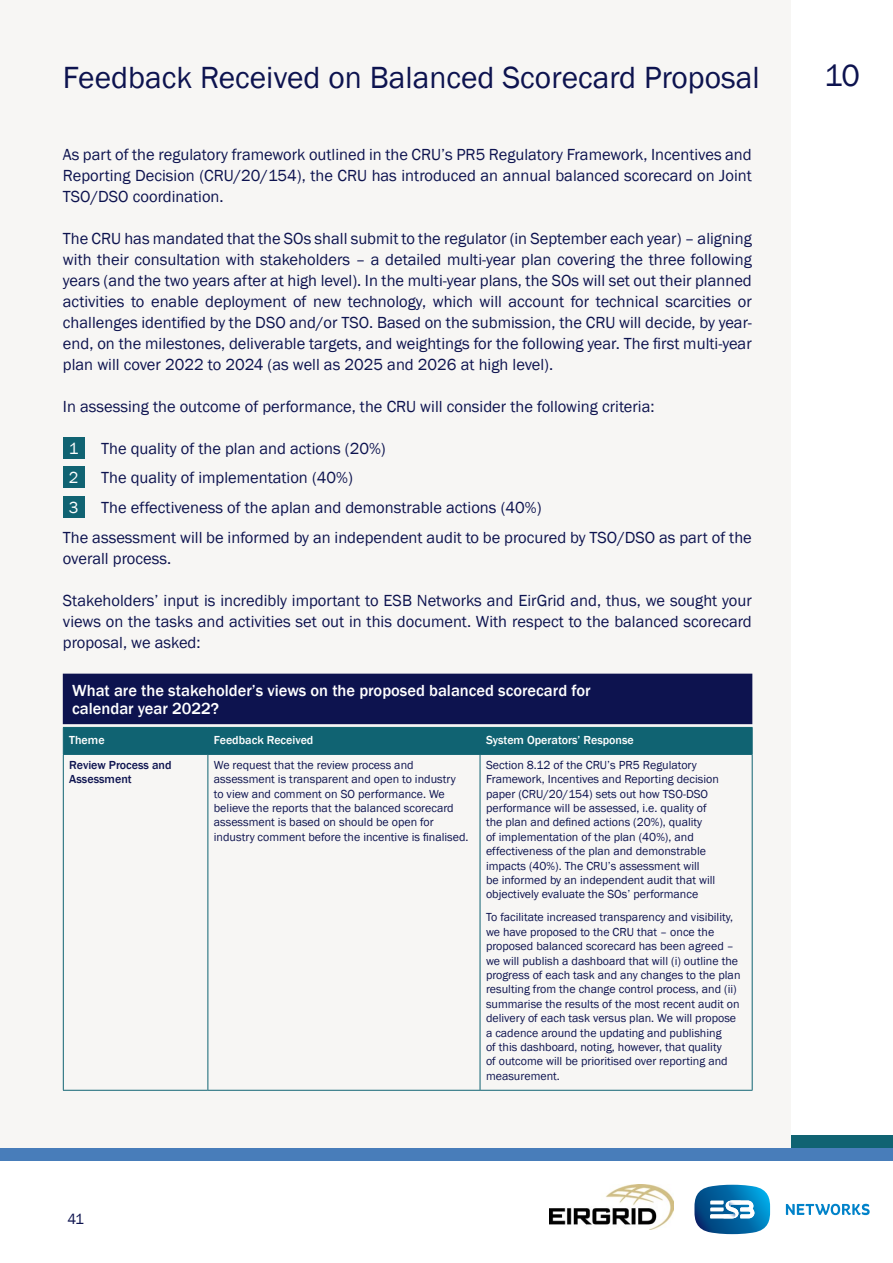
<style>
.page{position:relative;width:893px;height:1263px;background:#fff}
.page>*{position:absolute;margin:0;border:0;box-sizing:border-box;transform-origin:0 0}
.t1{font:31.5px "Franklin Gothic";color:#0d134f}
.t2{font:16.5px/21px "Franklin Gothic";color:#0d134f;text-align:justify}
.t3{font:500 16.5px/18px "Franklin Gothic";color:#fff}
.t4{font:16.5px "Franklin Gothic";color:#fff}
.t5{font:15px "Franklin Gothic";color:#0d134f}
.t6{font:12px/14.4px "Franklin Gothic";color:#0d134f}
.t7{font:500 12px "Franklin Gothic";color:#fff}
.t8{font:500 12px/14.4px "Franklin Gothic";color:#0d134f}
</style>
<div class="page">
<div style="left:791px;top:1135px;width:102px;height:13px;background:#106372"></div>
<div style="left:0;top:1148px;width:893px;height:13px;background:#487dba"></div>
<div style="left:1px;top:1px;width:790px;height:1147px;background:#f7f6f4"></div>
<img style="left:549px;top:1184px;width:124px;height:45px">
<svg style="left:694px;top:1185px;width:76px;height:49px"></svg>
<svg style="left:786px;top:1204px;width:84px;height:11px"></svg>
<div style="left:63px;top:437px;width:21px;height:21px;background:#106372"></div>
<div style="left:63px;top:467px;width:21px;height:21px;background:#106372"></div>
<div style="left:63px;top:496px;width:21px;height:21px;background:#106372"></div>
<div style="left:63px;top:727px;width:690px;height:27px;background:#106372"></div>
<hr style="left:63px;top:754px;width:145px;height:1px;background:#106372">
<hr style="left:63px;top:755px;width:1px;height:335px;background:#106372">
<hr style="left:208px;top:754px;width:272px;height:1px;background:#106372">
<hr style="left:207px;top:755px;width:1px;height:335px;background:#106372">
<hr style="left:480px;top:754px;width:272px;height:1px;background:#106372">
<hr style="left:480px;top:755px;width:1px;height:335px;background:#106372">
<hr style="left:752px;top:755px;width:1px;height:335px;background:#106372">
<hr style="left:63px;top:1090px;width:145px;height:1px;background:#106372">
<hr style="left:208px;top:1090px;width:272px;height:1px;background:#106372">
<hr style="left:480px;top:1090px;width:272px;height:1px;background:#106372">
<div style="left:63px;top:674px;width:689px;height:50px;background:#0d134f"></div>
<h1 class="t1" style="left:63px;top:58px;width:698px">Feedback Received on Balanced Scorecard Proposal</h1>
<h1 class="t1" style="left:824px;top:56px;width:37px">10</h1>
<p class="t2" style="left:63px;top:144px;width:690px">As part of the regulatory framework outlined in the CRU’s PR5 Regulatory Framework, Incentives and Reporting Decision (CRU/20/154), the CRU has introduced an annual balanced scorecard on Joint TSO/DSO coordination.</p>
<p class="t2" style="left:63px;top:228px;width:690px">The CRU has mandated that the SOs shall submit to the regulator (in September each year) – aligning with their consultation with stakeholders – a detailed multi-year plan covering the three following years (and the two years after at high level). In the multi-year plans, the SOs will set out their planned activities to enable deployment of new technology, which will account for technical scarcities or challenges identified by the DSO and/or TSO. Based on the submission, the CRU will decide, by year&shy;end, on the milestones, deliverable targets, and weightings for the following year. The first multi-year plan will cover 2022 to 2024 (as well as 2025 and 2026 at high level).</p>
<p class="t2" style="left:63px;top:396px;width:593px">In assessing the outcome of performance, the CRU will consider the following criteria:</p>
<p class="t4" style="left:69px;top:438px;width:11px">1</p>
<p class="t2" style="left:101px;top:438px;width:286px">The quality of the plan and actions (20%)</p>
<p class="t4" style="left:69px;top:467px;width:11px">2</p>
<p class="t2" style="left:101px;top:468px;width:253px">The quality of implementation (40%)</p>
<p class="t4" style="left:69px;top:497px;width:11px">3</p>
<p class="t2" style="left:63px;top:493px;width:690px;line-height:29.5px;text-indent:38px">The effectiveness of the aplan and demonstrable actions (40%)<br>The assessment will be informed by an independent audit to be procured by TSO/DSO as part of the</p>
<p class="t2" style="left:63px;top:548px;width:110px">overall process.</p>
<p class="t2" style="left:63px;top:590px;width:690px">Stakeholders’ input is incredibly important to ESB Networks and EirGrid and, thus, we sought your views on the tasks and activities set out in this document. With respect to the balanced scorecard proposal, we asked:</p>
<p class="t3" style="left:72px;top:681px;width:520px">What are the stakeholder’s views on the proposed balanced scorecard for calendar year 2022?</p>
<p class="t7" style="left:69px;top:733px;width:37px">Theme</p>
<p class="t7" style="left:214px;top:733px;width:101px">Feedback Received</p>
<p class="t7" style="left:486px;top:733px;width:149px">System Operators’ Response</p>
<p class="t8" style="left:69px;top:758px;width:104px">Review Process and<br>Assessment</p>
<p class="t6" style="left:214px;top:758px;width:256px">We request that the review process and assessment is transparent and open to industry<br>to view and comment on SO performance. We believe the reports that the balanced scorecard assessment is based on should be open for industry comment before the incentive is finalised.</p>
<p class="t6" style="left:486px;top:758px;width:234px">Section 8.12 of the CRU’s PR5 Regulatory Framework, Incentives and Reporting decision paper (CRU/20/154) sets out how TSO-DSO performance will be assessed, i.e. quality of the plan and defined actions (20%), quality<br>of implementation of the plan (40%), and effectiveness of the plan and demonstrable impacts (40%). The CRU’s assessment will<br>be informed by an independent audit that will objectively evaluate the SOs’ performance</p>
<p class="t6" style="left:486px;top:910px;width:256px">To facilitate increased transparency and visibility, we have proposed to the CRU that – once the proposed balanced scorecard has been agreed – we will publish a dashboard that will (i) outline the progress of each task and any changes to the plan resulting from the change control process, and (ii) summarise the results of the most recent audit on delivery of each task versus plan. We will propose a cadence around the updating and publishing<br>of this dashboard, noting, however, that quality<br>of outcome will be prioritised over reporting and measurement.</p>
<p class="t5" style="left:68px;top:1210px;width:18px">41</p>
</div>
